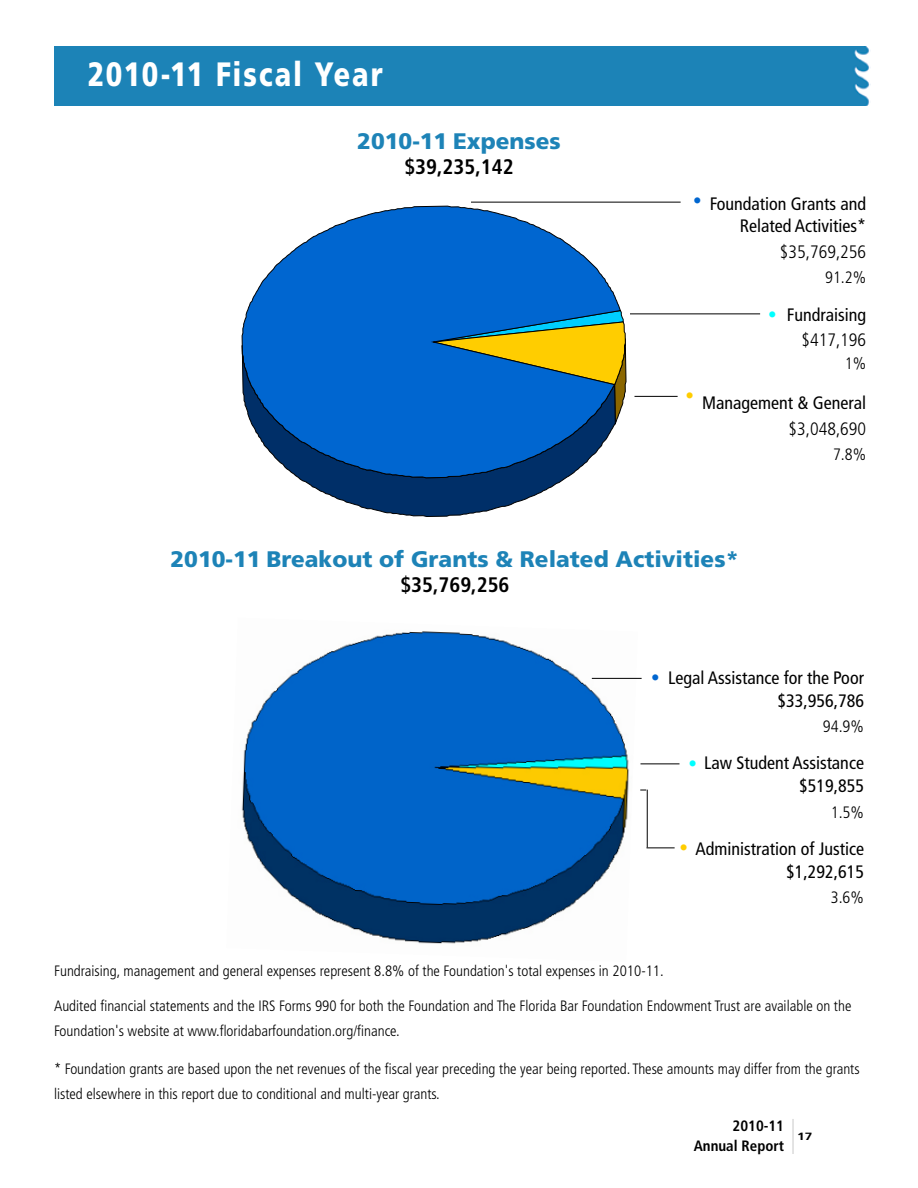
<style>
.page{position:relative;width:918px;height:1188px;background:#fff}
.page>*{position:absolute;margin:0;border:0;box-sizing:border-box;transform-origin:0 0}
.t1{font:900 33.75px "Frutiger LT Std";letter-spacing:.065em;color:#fff;scale:.8 1}
.t2{font:24px "Arial";color:#ffcd00}
.t3{font:24px "Arial";color:#0ff}
.t4{font:24px "Arial";color:#0066d0}
.t5{font:900 22.5px "Frutiger LT Std";color:#1d83b7}
.t6{font:700 condensed 21px "Frutiger LT Std";color:#000}
.t7{font:condensed 18px/22.5px "Frutiger LT Std";color:#000;text-align:right}
.t8{font:300 condensed 18px "Frutiger LT Std";color:#000}
.t9{font:300 condensed 16.5px "Frutiger LT Std";color:#000}
.t10{font:300 condensed 15px/25.5px "Frutiger LT Std";color:#000}
.t11{font:700 condensed 15px/19.5px "Frutiger LT Std";color:#000;text-align:right}
.t12{font:700 10.5px "Frutiger LT Std";color:#000;scale:1.3 1}
.s1{font-family:"Arial";font-stretch:normal;font-size:24px;color:#0066d0}
</style>
<div class="page">
<hr style="left:792px;top:1119px;width:2px;height:35px;background:#000">
<div style="left:54px;top:47px;width:816px;height:59px;background:#1c83b7"></div>
<svg style="left:646px;top:848px;width:29px;height:1px"></svg>
<img style="left:241px;top:631px;width:397px;height:313px">
<svg style="left:241px;top:201px;width:397px;height:316px"></svg>
<hr style="left:471px;top:202px;width:210px;height:1px;background:#000">
<hr style="left:630px;top:314px;width:130px;height:1px;background:#000">
<hr style="left:634px;top:396px;width:44px;height:1px;background:#000">
<hr style="left:592px;top:678px;width:50px;height:1px;background:#000">
<hr style="left:640px;top:764px;width:40px;height:1px;background:#000">
<hr style="left:647px;top:790px;width:1px;height:58px;background:#000">
<h1 class="t1" style="left:88px;top:54px;width:370px">2010-11 Fiscal Year</h1>
<h3 class="t5" style="left:357px;top:127px;width:205px">2010-11 Expenses</h3>
<h3 class="t6" style="left:404px;top:154px;width:111px">$39,235,142</h3>
<p class="t7" style="left:693px;top:192px;width:175px"><span class="s1">•</span> Foundation Grants and<br>Related Activities*</p>
<p class="t8" style="left:780px;top:241px;width:88px">$35,769,256</p>
<p class="t9" style="left:825px;top:268px;width:43px">91.2%</p>
<p class="t7" style="left:787px;top:303px;width:81px">Fundraising</p>
<p class="t8" style="left:801px;top:330px;width:66px">$417,196</p>
<p class="t9" style="left:845px;top:354px;width:23px">1%</p>
<p class="t7" style="left:702px;top:392px;width:165px">Management &amp; General</p>
<p class="t8" style="left:788px;top:418px;width:79px">$3,048,690</p>
<p class="t9" style="left:833px;top:445px;width:35px">7.8%</p>
<h2 class="t3" style="left:768px;top:299px;width:10px">•</h2>
<h2 class="t2" style="left:686px;top:380px;width:10px">•</h2>
<h3 class="t5" style="left:171px;top:545px;width:570px">2010-11 Breakout of Grants &amp; Related Activities*</h3>
<h3 class="t6" style="left:400px;top:573px;width:111px">$35,769,256</h3>
<h2 class="t4" style="left:651px;top:662px;width:10px">•</h2>
<p class="t7" style="left:668px;top:667px;width:197px">Legal Assistance for the Poor $33,956,786</p>
<p class="t9" style="left:823px;top:717px;width:43px">94.9%</p>
<p class="t7" style="left:704px;top:752px;width:161px">Law Student Assistance $519,855</p>
<p class="t9" style="left:831px;top:802px;width:35px">1.5%</p>
<p class="t7" style="left:695px;top:838px;width:170px">Administration of Justice $1,292,615</p>
<p class="t9" style="left:831px;top:888px;width:35px">3.6%</p>
<h2 class="t3" style="left:688px;top:748px;width:10px">•</h2>
<h2 class="t2" style="left:680px;top:832px;width:10px">•</h2>
<p class="t10" style="left:54px;top:959px;width:611px">Fundraising, management and general expenses represent 8.8% of the Foundation's total expenses in 2010-11.</p>
<p class="t10" style="left:54px;top:993px;width:799px">Audited financial statements and the IRS Forms 990 for both the Foundation and The Florida Bar Foundation Endowment Trust are available on the<br>Foundation's website at www.floridabarfoundation.org/finance.</p>
<p class="t10" style="left:54px;top:1056px;width:807px">* Foundation grants are based upon the net revenues of the fiscal year preceding the year being reported. These amounts may differ from the grants listed elsewhere in this report due to conditional and multi-year grants.</p>
<p class="t11" style="left:694px;top:1116px;width:92px">2010-11<br>Annual Report</p>
<p class="t12" style="left:797px;top:1130px;width:13px">17</p>
</div>
